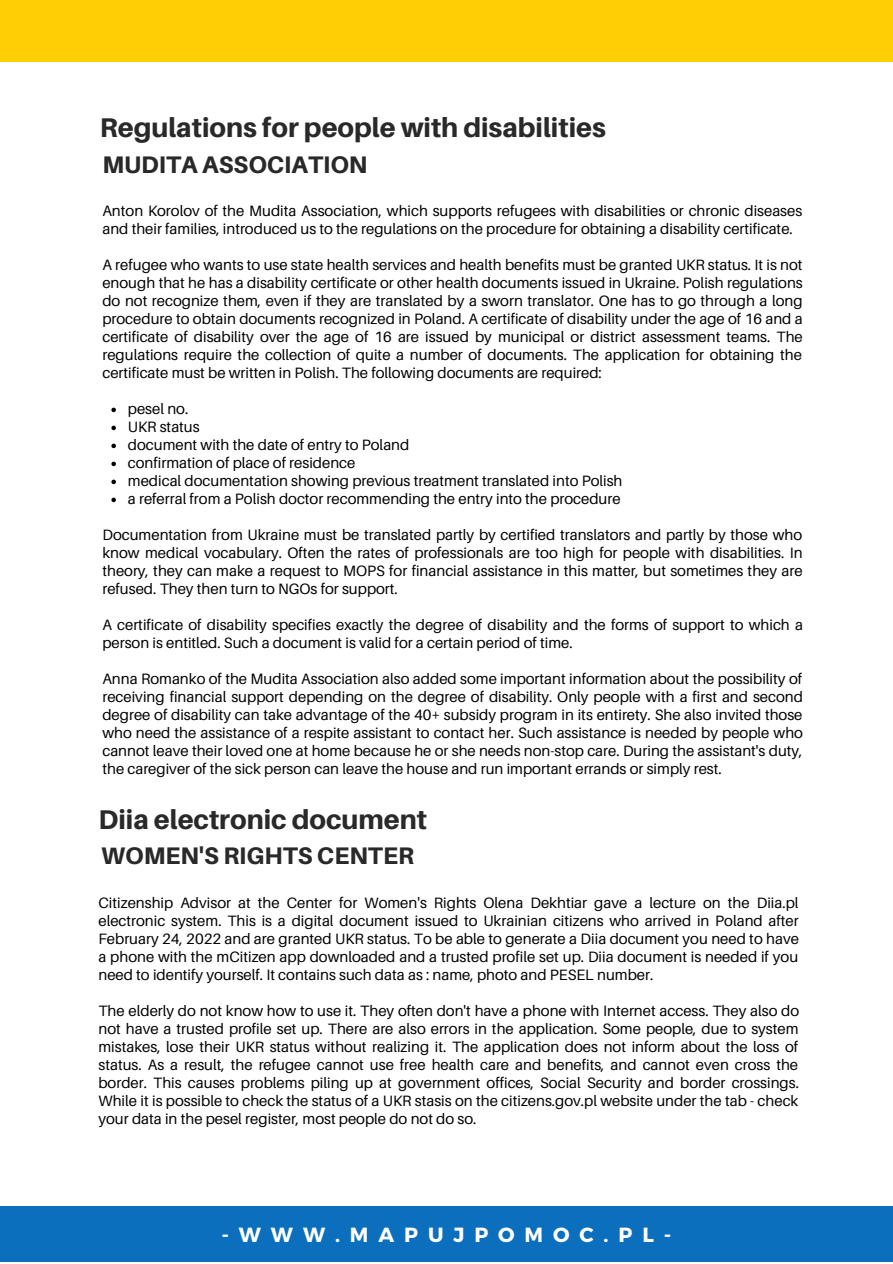
<style>
.page{position:relative;width:893px;height:1264px;background:#fff}
.page>*{position:absolute;margin:0;border:0;box-sizing:border-box;transform-origin:0 0}
.t1{font:800 27px "Aileron";color:#292929}
.t2{font:800 24px "Aileron";color:#292929}
.t3{font:700 20.4px "Montserrat";letter-spacing:.485em;color:#fff}
.t4{font:15px/18px "Aileron";color:#000;text-align:justify}
</style>
<div class="page">
<div style="left:0;top:1206px;width:892px;height:55px;background:#0c6fbd"></div>
<div style="left:0;top:0;width:892px;height:62px;background:#ffcf06"></div>
<svg style="left:111px;top:407px;width:5px;height:5px"></svg>
<svg style="left:111px;top:425px;width:5px;height:5px"></svg>
<svg style="left:111px;top:443px;width:5px;height:5px"></svg>
<svg style="left:111px;top:461px;width:5px;height:5px"></svg>
<svg style="left:111px;top:479px;width:5px;height:5px"></svg>
<svg style="left:111px;top:497px;width:5px;height:5px"></svg>
<h1 class="t1" style="left:100px;top:111px;width:507px">Regulations for people with disabilities</h1>
<h2 class="t2" style="left:102px;top:150px;width:267px">MUDITA ASSOCIATION</h2>
<p class="t4" style="left:102px;top:202px;width:701px">Anton Korolov of the Mudita Association, which supports refugees with disabilities or chronic diseases and their families, introduced us to the regulations on the procedure for obtaining a disability certificate.</p>
<p class="t4" style="left:102px;top:256px;width:701px">A refugee who wants to use state health services and health benefits must be granted UKR status. It is not enough that he has a disability certificate or other health documents issued in Ukraine. Polish regulations do not recognize them, even if they are translated by a sworn translator. One has to go through a long procedure to obtain documents recognized in Poland. A certificate of disability under the age of 16 and a certificate of disability over the age of 16 are issued by municipal or district assessment teams. The regulations require the collection of quite a number of documents. The application for obtaining the certificate must be written in Polish. The following documents are required:</p>
<p class="t4" style="left:128px;top:400px;width:496px;text-align:left">pesel no.<br>UKR status<br>document with the date of entry to Poland<br>confirmation of place of residence<br>medical documentation showing previous treatment translated into Polish a referral from a Polish doctor recommending the entry into the procedure</p>
<p class="t4" style="left:102px;top:526px;width:701px">Documentation from Ukraine must be translated partly by certified translators and partly by those who know medical vocabulary. Often the rates of professionals are too high for people with disabilities. In theory, they can make a request to MOPS for financial assistance in this matter, but sometimes they are refused. They then turn to NGOs for support.</p>
<p class="t4" style="left:102px;top:615px;width:702px">A certificate of disability specifies exactly the degree of disability and the forms of support to which a person is entitled. Such a document is valid for a certain period of time.</p>
<p class="t4" style="left:102px;top:669px;width:702px">Anna Romanko of the Mudita Association also added some important information about the possibility of receiving financial support depending on the degree of disability. Only people with a first and second degree of disability can take advantage of the 40+ subsidy program in its entirety. She also invited those who need the assistance of a respite assistant to contact her. Such assistance is needed by people who cannot leave their loved one at home because he or she needs non-stop care. During the assistant's duty, the caregiver of the sick person can leave the house and run important errands or simply rest.</p>
<h1 class="t1" style="left:98px;top:802px;width:330px">Diia electronic document</h1>
<h2 class="t2" style="left:101px;top:841px;width:314px">WOMEN'S RIGHTS CENTER</h2>
<p class="t4" style="left:98px;top:893px;width:702px">Citizenship Advisor at the Center for Women's Rights Olena Dekhtiar gave a lecture on the Diia.pl electronic system. This is a digital document issued to Ukrainian citizens who arrived in Poland after February 24, 2022 and are granted UKR status. To be able to generate a Diia document you need to have a phone with the mCitizen app downloaded and a trusted profile set up. Diia document is needed if you need to identify yourself. It contains such data as : name, photo and PESEL number.</p>
<p class="t4" style="left:98px;top:1001px;width:702px">The elderly do not know how to use it. They often don't have a phone with Internet access. They also do not have a trusted profile set up. There are also errors in the application. Some people, due to system mistakes, lose their UKR status without realizing it. The application does not inform about the loss of status. As a result, the refugee cannot use free health care and benefits, and cannot even cross the border. This causes problems piling up at government offices, Social Security and border crossings.<br>While it is possible to check the status of a UKR stasis on the citizens.gov.pl website under the tab - check your data in the pesel register, most people do not do so.</p>
<h3 class="t3" style="left:221px;top:1221px;width:451px">-WWW.MAPUJPOMOC.PL-</h3>
</div>
